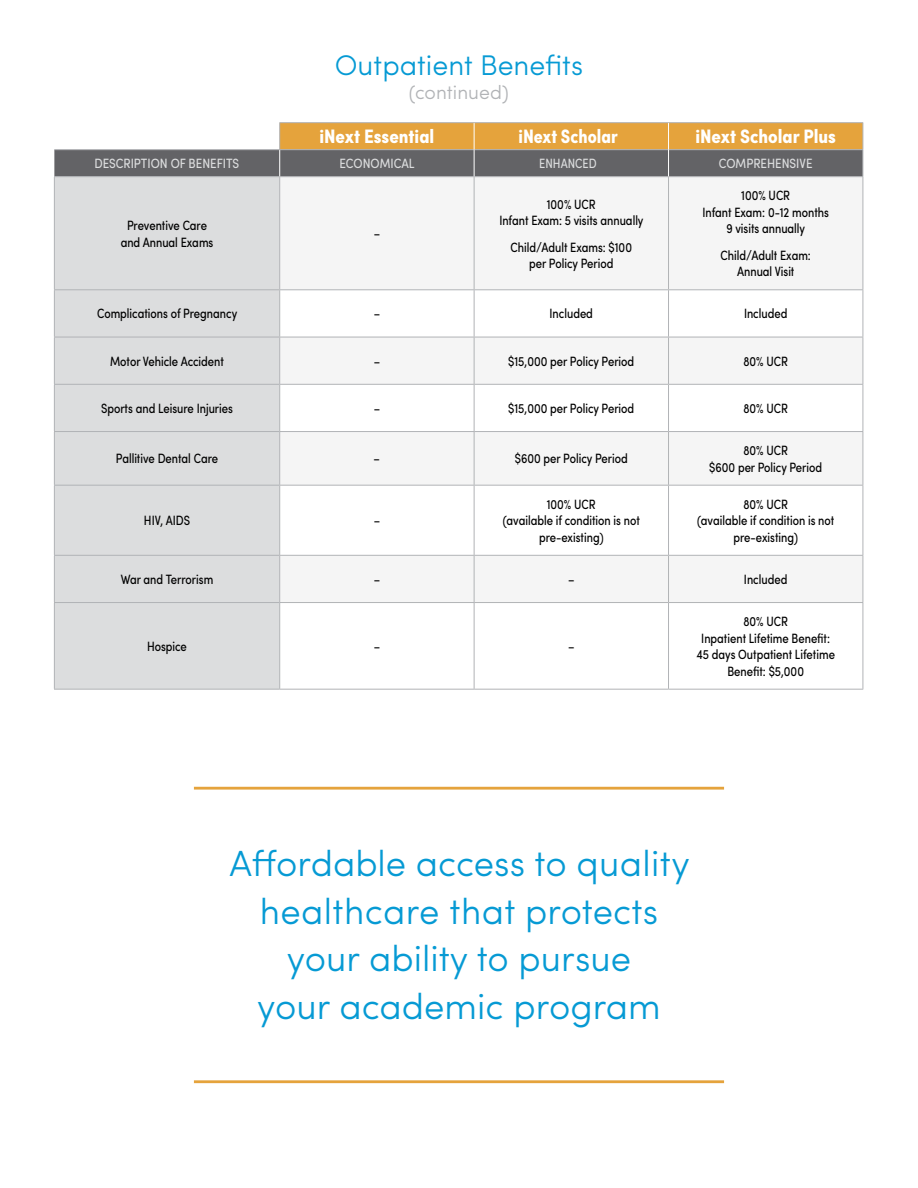
<style>
.page{position:relative;width:918px;height:1188px;background:#fff}
.page>*{position:absolute;margin:0;border:0;box-sizing:border-box;transform-origin:0 0}
.t1{font:300 36.45px/47.7px "Sofia Pro";color:#069ad4;text-align:center}
.t2{font:300 28.5px "Sofia Pro";color:#069ad4}
.t3{font:700 condensed 19.5px "Sofia Pro";color:#fff}
.t4{font:700 condensed 19.5px "Sofia Pro";color:#fff;scale:.95 1}
.t5{font:300 19.5px "Sofia Pro";color:#b1b3b6}
.t6{font:condensed 13.5px/16.5px "Sofia Pro";color:#000;text-align:center;scale:.95 1}
.t7{font:condensed 13.5px "Sofia Pro";color:#dcddde}
.t8{font:condensed 13.5px "Sofia Pro";color:#dcddde;scale:.95 1}
</style>
<div class="page">
<div style="left:55px;top:177px;width:224px;height:512px;background:#dcddde"></div>
<div style="left:280px;top:177px;width:583px;height:112px;background:#f5f5f5"></div>
<svg style="left:280px;top:290px;width:583px;height:399px"></svg>
<hr style="left:279px;top:122px;width:195px;height:1px;background:#b1b3b6">
<hr style="left:474px;top:122px;width:195px;height:1px;background:#b1b3b6">
<hr style="left:669px;top:122px;width:194px;height:1px;background:#b1b3b6">
<hr style="left:474px;top:177px;width:1px;height:112px;background:#b1b3b6">
<hr style="left:668px;top:177px;width:1px;height:112px;background:#b1b3b6">
<hr style="left:863px;top:177px;width:1px;height:112px;background:#b1b3b6">
<hr style="left:280px;top:289px;width:194px;height:1px;background:#b1b3b6">
<hr style="left:474px;top:289px;width:195px;height:1px;background:#b1b3b6">
<hr style="left:474px;top:290px;width:1px;height:47px;background:#b1b3b6">
<hr style="left:669px;top:289px;width:194px;height:1px;background:#b1b3b6">
<hr style="left:668px;top:290px;width:1px;height:47px;background:#b1b3b6">
<hr style="left:863px;top:290px;width:1px;height:47px;background:#b1b3b6">
<hr style="left:280px;top:337px;width:194px;height:1px;background:#b1b3b6">
<hr style="left:474px;top:337px;width:195px;height:1px;background:#b1b3b6">
<hr style="left:474px;top:337px;width:1px;height:47px;background:#b1b3b6">
<hr style="left:669px;top:337px;width:194px;height:1px;background:#b1b3b6">
<hr style="left:668px;top:337px;width:1px;height:47px;background:#b1b3b6">
<hr style="left:863px;top:337px;width:1px;height:47px;background:#b1b3b6">
<hr style="left:280px;top:384px;width:194px;height:1px;background:#b1b3b6">
<hr style="left:474px;top:384px;width:195px;height:1px;background:#b1b3b6">
<hr style="left:474px;top:385px;width:1px;height:46px;background:#b1b3b6">
<hr style="left:669px;top:384px;width:194px;height:1px;background:#b1b3b6">
<hr style="left:668px;top:385px;width:1px;height:46px;background:#b1b3b6">
<hr style="left:863px;top:385px;width:1px;height:46px;background:#b1b3b6">
<hr style="left:280px;top:431px;width:194px;height:1px;background:#b1b3b6">
<hr style="left:474px;top:431px;width:195px;height:1px;background:#b1b3b6">
<hr style="left:474px;top:432px;width:1px;height:53px;background:#b1b3b6">
<hr style="left:669px;top:431px;width:194px;height:1px;background:#b1b3b6">
<hr style="left:668px;top:432px;width:1px;height:53px;background:#b1b3b6">
<hr style="left:863px;top:432px;width:1px;height:53px;background:#b1b3b6">
<hr style="left:280px;top:485px;width:194px;height:1px;background:#b1b3b6">
<hr style="left:474px;top:485px;width:195px;height:1px;background:#b1b3b6">
<hr style="left:474px;top:486px;width:1px;height:69px;background:#b1b3b6">
<hr style="left:669px;top:485px;width:194px;height:1px;background:#b1b3b6">
<hr style="left:668px;top:486px;width:1px;height:69px;background:#b1b3b6">
<hr style="left:863px;top:486px;width:1px;height:69px;background:#b1b3b6">
<hr style="left:280px;top:555px;width:194px;height:1px;background:#b1b3b6">
<hr style="left:474px;top:555px;width:195px;height:1px;background:#b1b3b6">
<hr style="left:474px;top:556px;width:1px;height:46px;background:#b1b3b6">
<hr style="left:669px;top:555px;width:194px;height:1px;background:#b1b3b6">
<hr style="left:668px;top:556px;width:1px;height:46px;background:#b1b3b6">
<hr style="left:863px;top:556px;width:1px;height:46px;background:#b1b3b6">
<hr style="left:280px;top:602px;width:194px;height:1px;background:#b1b3b6">
<hr style="left:474px;top:602px;width:195px;height:1px;background:#b1b3b6">
<hr style="left:474px;top:603px;width:1px;height:86px;background:#b1b3b6">
<hr style="left:669px;top:602px;width:194px;height:1px;background:#b1b3b6">
<hr style="left:668px;top:603px;width:1px;height:86px;background:#b1b3b6">
<hr style="left:863px;top:603px;width:1px;height:86px;background:#b1b3b6">
<hr style="left:280px;top:689px;width:194px;height:1px;background:#b1b3b6">
<hr style="left:474px;top:689px;width:195px;height:1px;background:#b1b3b6">
<hr style="left:669px;top:689px;width:194px;height:1px;background:#b1b3b6">
<hr style="left:54px;top:177px;width:1px;height:112px;background:#b1b3b6">
<hr style="left:279px;top:177px;width:1px;height:112px;background:#b1b3b6">
<hr style="left:54px;top:289px;width:226px;height:1px;background:#b1b3b6">
<hr style="left:54px;top:290px;width:1px;height:47px;background:#b1b3b6">
<hr style="left:279px;top:290px;width:1px;height:47px;background:#b1b3b6">
<hr style="left:54px;top:337px;width:226px;height:1px;background:#b1b3b6">
<hr style="left:54px;top:337px;width:1px;height:47px;background:#b1b3b6">
<hr style="left:279px;top:337px;width:1px;height:47px;background:#b1b3b6">
<hr style="left:54px;top:384px;width:226px;height:1px;background:#b1b3b6">
<hr style="left:54px;top:385px;width:1px;height:46px;background:#b1b3b6">
<hr style="left:279px;top:385px;width:1px;height:46px;background:#b1b3b6">
<hr style="left:54px;top:431px;width:226px;height:1px;background:#b1b3b6">
<hr style="left:54px;top:432px;width:1px;height:53px;background:#b1b3b6">
<hr style="left:279px;top:432px;width:1px;height:53px;background:#b1b3b6">
<hr style="left:54px;top:485px;width:226px;height:1px;background:#b1b3b6">
<hr style="left:54px;top:486px;width:1px;height:69px;background:#b1b3b6">
<hr style="left:279px;top:486px;width:1px;height:69px;background:#b1b3b6">
<hr style="left:54px;top:555px;width:226px;height:1px;background:#b1b3b6">
<hr style="left:54px;top:556px;width:1px;height:46px;background:#b1b3b6">
<hr style="left:279px;top:556px;width:1px;height:46px;background:#b1b3b6">
<hr style="left:54px;top:602px;width:226px;height:1px;background:#b1b3b6">
<hr style="left:54px;top:603px;width:1px;height:86px;background:#b1b3b6">
<hr style="left:279px;top:603px;width:1px;height:86px;background:#b1b3b6">
<hr style="left:54px;top:689px;width:226px;height:1px;background:#b1b3b6">
<svg style="left:54px;top:123px;width:810px;height:54px;background:#a99271"></svg>
<hr style="left:194px;top:787px;width:530px;height:3px;background:#e5a33c">
<hr style="left:194px;top:1080px;width:530px;height:3px;background:#e5a33c">
<h2 class="t2" style="left:335px;top:44px;width:250px">Outpatient Benefits</h2>
<h3 class="t5" style="left:409px;top:78px;width:102px">(continued)</h3>
<h3 class="t3" style="left:319px;top:124px;width:116px">iNext Essential</h3>
<h3 class="t4" style="left:519px;top:124px;width:106px">iNext Scholar</h3>
<h3 class="t3" style="left:695px;top:124px;width:142px">iNext Scholar Plus</h3>
<p class="t7" style="left:94px;top:155px;width:146px">DESCRIPTION OF BENEFITS</p>
<p class="t7" style="left:340px;top:155px;width:76px">ECONOMICAL</p>
<p class="t8" style="left:539px;top:155px;width:62px">ENHANCED</p>
<p class="t7" style="left:719px;top:155px;width:95px">COMPREHENSIVE</p>
<p class="t6" style="left:121px;top:217px;width:99px">Preventive Care and Annual Exams</p>
<p class="t6" style="left:374px;top:225px;width:8px">–</p>
<p class="t6" style="left:499px;top:195px;width:153px">100% UCR<br>Infant Exam: 5 visits annually</p>
<p class="t6" style="left:511px;top:238px;width:129px">Child/Adult Exams: $100 per Policy Period</p>
<p class="t6" style="left:702px;top:187px;width:135px">100% UCR<br>Infant Exam: 0-12 months<br>9 visits annually</p>
<p class="t6" style="left:721px;top:247px;width:97px">Child/Adult Exam:<br>Annual Visit</p>
<p class="t6" style="left:97px;top:305px;width:149px">Complications of Pregnancy</p>
<p class="t6" style="left:374px;top:305px;width:8px">–</p>
<p class="t6" style="left:550px;top:305px;width:47px">Included</p>
<p class="t6" style="left:744px;top:305px;width:47px">Included</p>
<p class="t6" style="left:110px;top:353px;width:121px">Motor Vehicle Accident</p>
<p class="t6" style="left:374px;top:353px;width:8px">–</p>
<p class="t6" style="left:508px;top:353px;width:134px">$15,000 per Policy Period</p>
<p class="t6" style="left:743px;top:353px;width:48px">80% UCR</p>
<p class="t6" style="left:101px;top:400px;width:140px">Sports and Leisure Injuries</p>
<p class="t6" style="left:374px;top:400px;width:8px">–</p>
<p class="t6" style="left:508px;top:400px;width:134px">$15,000 per Policy Period</p>
<p class="t6" style="left:743px;top:400px;width:48px">80% UCR</p>
<p class="t6" style="left:116px;top:450px;width:109px">Pallitive Dental Care</p>
<p class="t6" style="left:374px;top:450px;width:8px">–</p>
<p class="t6" style="left:515px;top:450px;width:120px">$600 per Policy Period</p>
<p class="t6" style="left:709px;top:442px;width:120px">80% UCR<br>$600 per Policy Period</p>
<p class="t6" style="left:144px;top:512px;width:50px">HIV, AIDS</p>
<p class="t6" style="left:374px;top:512px;width:8px">–</p>
<p class="t6" style="left:503px;top:496px;width:146px">100% UCR<br>(available if condition is not pre-existing)</p>
<p class="t6" style="left:697px;top:496px;width:146px">80% UCR<br>(available if condition is not pre-existing)</p>
<p class="t6" style="left:121px;top:571px;width:99px">War and Terrorism</p>
<p class="t6" style="left:374px;top:571px;width:8px">–</p>
<p class="t6" style="left:568px;top:571px;width:8px">–</p>
<p class="t6" style="left:744px;top:571px;width:47px">Included</p>
<p class="t6" style="left:147px;top:638px;width:43px">Hospice</p>
<p class="t6" style="left:374px;top:638px;width:8px">–</p>
<p class="t6" style="left:568px;top:638px;width:8px">–</p>
<p class="t6" style="left:696px;top:613px;width:147px">80% UCR<br>Inpatient Lifetime Benefit:<br>45 days Outpatient Lifetime<br>Benefit: $5,000</p>
<h1 class="t1" style="left:229px;top:837px;width:462px">Affordable access to quality healthcare that protects your ability to pursue<br>your academic program</h1>
</div>
